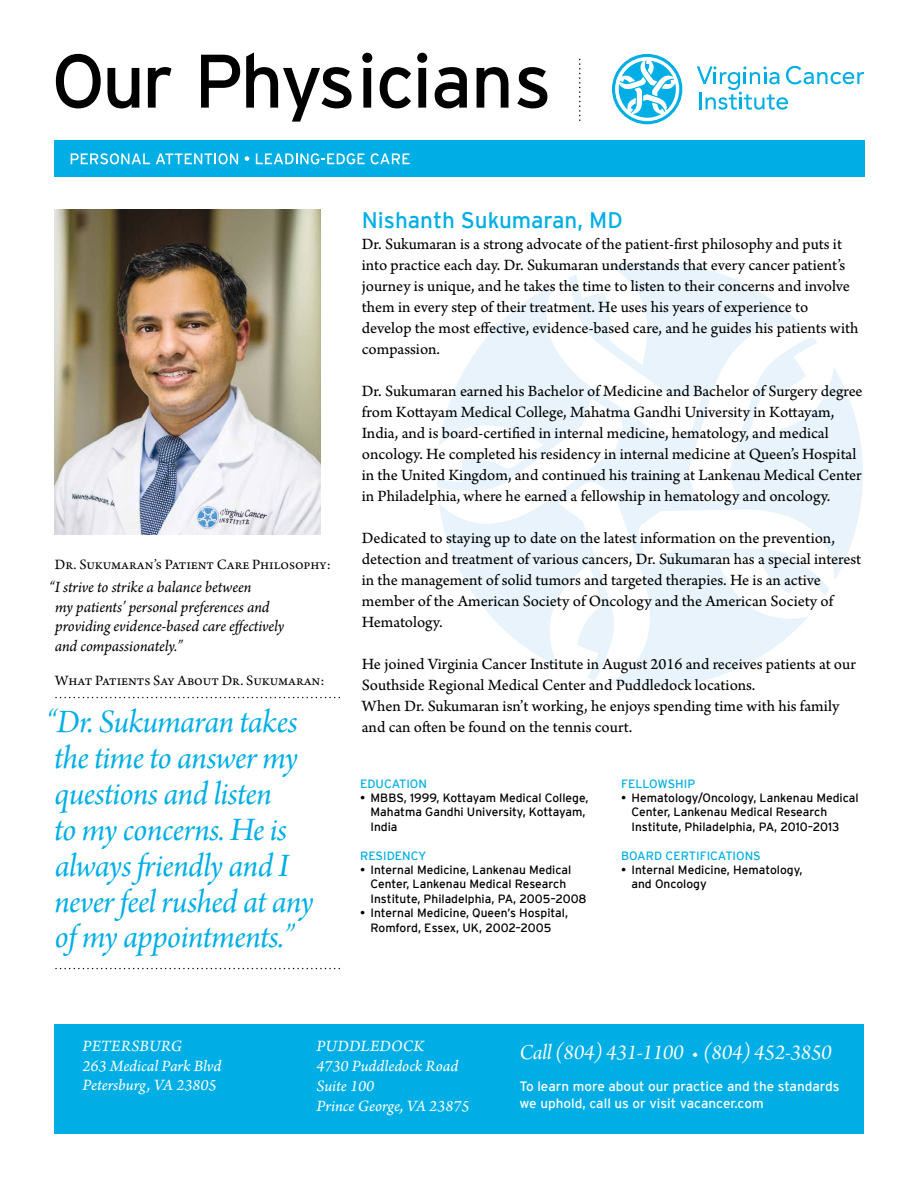
<style>
.page{position:relative;width:918px;height:1188px;background:#fff}
.page>*{position:absolute;margin:0;border:0;box-sizing:border-box;transform-origin:0 0}
.t1{font:75.6px "Interstate";letter-spacing:-.04em;color:#000}
.t2{font:34.5px/36px "Arno Pro Italic Subhead";letter-spacing:-.015em;color:#00aee6}
.t3{font:22.5px "Arno Pro Italic Subhead";letter-spacing:-.01em;color:#fff}
.t4{font:22.5px "Interstate";color:#00aee6}
.t5{font:16.65px/20px "Arno Pro Italic Sm Text";color:#fff}
.t6{font:16.5px/21px "Arno Pro Sm Text";color:#000101}
.t7{font:italic 16.5px/19.8px "Arno Pro";letter-spacing:-.005em;color:#000}
.t8{font:15px "Arno Pro";color:#000}
.t9{font:13.5px/16.2px "Interstate";color:#fff}
.t10{font:12px/14.4px "Interstate";color:#000}
.t11{font:12px "Interstate";color:#00aee6}
</style>
<div class="page">
<svg style="left:579px;top:59px;width:1px;height:62px"></svg>
<div style="left:54px;top:140px;width:810px;height:36px;background:#00aee6"></div>
<svg style="left:71px;top:153px;width:79px;height:11px"></svg>
<svg style="left:156px;top:153px;width:82px;height:11px"></svg>
<svg style="left:245px;top:156px;width:4px;height:5px"></svg>
<svg style="left:256px;top:153px;width:109px;height:11px"></svg>
<svg style="left:371px;top:153px;width:39px;height:11px"></svg>
<div style="left:54px;top:1024px;width:810px;height:110px;background:#00aee6"></div>
<svg style="left:612px;top:54px;width:70px;height:70px"></svg>
<svg style="left:697px;top:66px;width:167px;height:44px"></svg>
<svg style="left:437px;top:261px;width:426px;height:427px"></svg>
<svg style="left:56px;top:697px;width:284px;height:1px"></svg>
<svg style="left:56px;top:968px;width:284px;height:1px"></svg>
<img style="left:54px;top:210px;width:266px;height:325px">
<h1 class="t1" style="left:51px;top:39px;width:502px">Our Physicians</h1>
<p class="t8" style="left:55px;top:556px;width:277px">Dr. Sukumaran’s Patient Care Philosophy:</p>
<p class="t7" style="left:55px;top:578px;width:231px;text-indent:-6px">“I strive to strike a balance between<br>my patients’ personal preferences and providing evidence-based care effectively and compassionately.”</p>
<p class="t8" style="left:55px;top:672px;width:271px">What Patients Say About Dr. Sukumaran:</p>
<h2 class="t2" style="left:46px;top:705px;width:269px">“Dr. Sukumaran takes the time to answer my questions and listen<br>to my concerns. He is always friendly and I never feel rushed at any of my appointments.”</h2>
<h3 class="t4" style="left:362px;top:208px;width:262px">Nishanth Sukumaran, MD</h3>
<p class="t6" style="left:362px;top:235px;width:498px">Dr. Sukumaran is a strong advocate of the patient-first philosophy and puts it into practice each day. Dr. Sukumaran understands that every cancer patient’s journey is unique, and he takes the time to listen to their concerns and involve them in every step of their treatment. He uses his years of experience to develop the most effective, evidence-based care, and he guides his patients with compassion.</p>
<p class="t6" style="left:362px;top:382px;width:502px">Dr. Sukumaran earned his Bachelor of Medicine and Bachelor of Surgery degree from Kottayam Medical College, Mahatma Gandhi University in Kottayam, India, and is board-certified in internal medicine, hematology, and medical oncology. He completed his residency in internal medicine at Queen’s Hospital in the United Kingdom, and continued his training at Lankenau Medical Center in Philadelphia, where he earned a fellowship in hematology and oncology.</p>
<p class="t6" style="left:362px;top:529px;width:501px">Dedicated to staying up to date on the latest information on the prevention, detection and treatment of various cancers, Dr. Sukumaran has a special interest in the management of solid tumors and targeted therapies. He is an active member of the American Society of Oncology and the American Society of Hematology.</p>
<p class="t6" style="left:362px;top:655px;width:496px">He joined Virginia Cancer Institute in August 2016 and receives patients at our Southside Regional Medical Center and Puddledock locations.<br>When Dr. Sukumaran isn’t working, he enjoys spending time with his family and can often be found on the tennis court.</p>
<p class="t11" style="left:360px;top:777px;width:69px">EDUCATION</p>
<p class="t10" style="left:371px;top:790px;width:219px;text-indent:-10px">• MBBS, 1999, Kottayam Medical College,<br>Mahatma Gandhi University, Kottayam,<br>India</p>
<p class="t11" style="left:360px;top:849px;width:68px">RESIDENCY</p>
<p class="t10" style="left:371px;top:862px;width:218px;text-indent:-10px">• Internal Medicine, Lankenau Medical<br>Center, Lankenau Medical Research<br>Institute, Philadelphia, PA, 2005–2008</p>
<p class="t10" style="left:360px;top:906px;width:210px;text-align:center">• Internal Medicine, Queen’s Hospital,<br>Romford, Essex, UK, 2002–2005</p>
<p class="t11" style="left:621px;top:777px;width:76px">FELLOWSHIP</p>
<p class="t10" style="left:632px;top:790px;width:229px;text-indent:-10px">• Hematology/Oncology, Lankenau Medical<br>Center, Lankenau Medical Research<br>Institute, Philadelphia, PA, 2010–2013</p>
<p class="t11" style="left:621px;top:849px;width:141px">BOARD CERTIFICATIONS</p>
<p class="t10" style="left:632px;top:862px;width:173px;text-indent:-10px">• Internal Medicine, Hematology, and Oncology</p>
<p class="t5" style="left:83px;top:1037px;width:140px">PETERSBURG<br>263 Medical Park Blvd<br>Petersburg, VA 23805</p>
<p class="t5" style="left:316px;top:1037px;width:155px">PUDDLEDOCK<br>4730 Puddledock Road<br>Suite 100<br>Prince George, VA 23875</p>
<h3 class="t3" style="left:520px;top:1039px;width:314px">Call (804) 431-1100 • (804) 452-3850</h3>
<p class="t9" style="left:520px;top:1078px;width:322px">To learn more about our practice and the standards we uphold, call us or visit vacancer.com</p>
</div>
